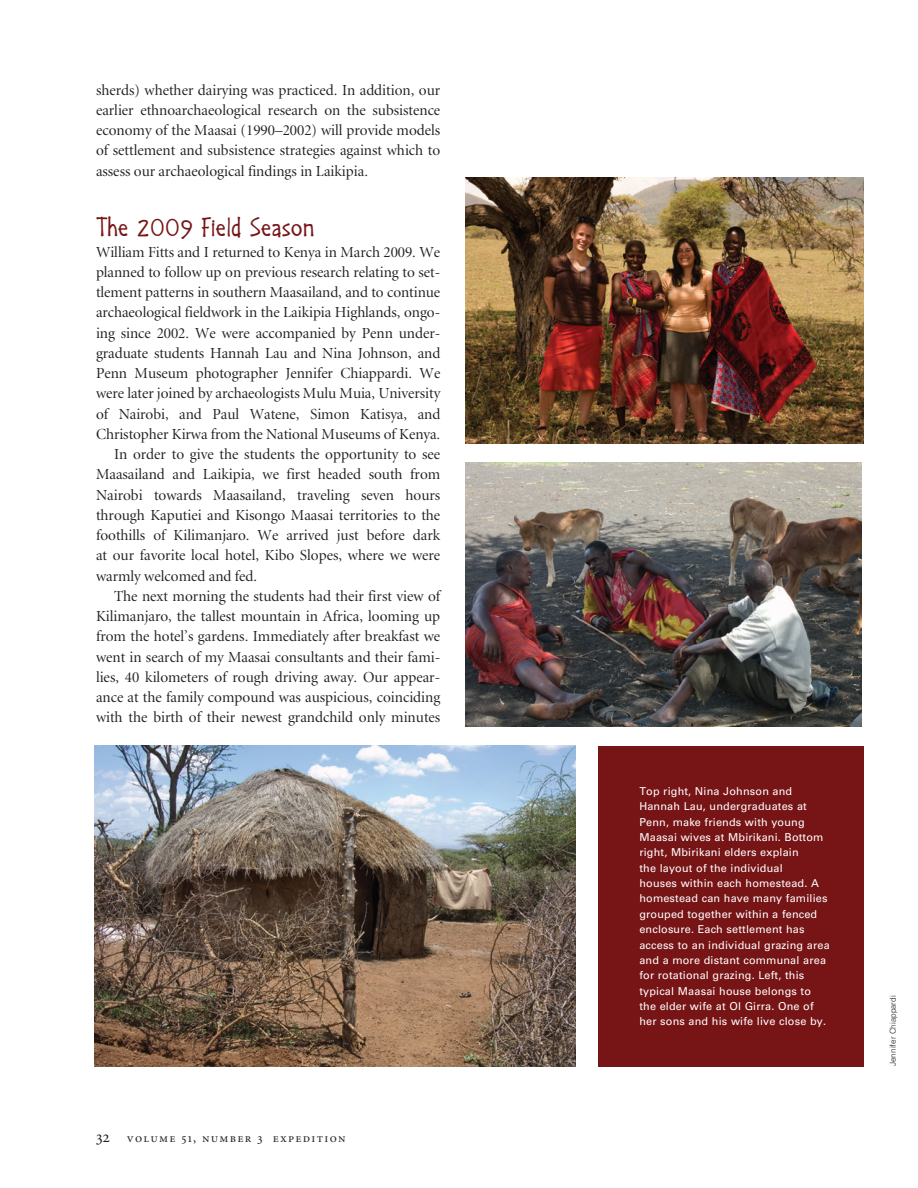
<style>
.page{position:relative;width:918px;height:1188px;background:#fff}
.page>*{position:absolute;margin:0;border:0;box-sizing:border-box;transform-origin:0 0}
.Text{font:22.5px "Tshikona";color:#771416}
.t1{font:16.5px "Minion Regular SC";color:#231f20}
.Text-2{font:15.3px/20.2px "Minion Display";color:#231f20;text-align:justify}
.t2{font:12.75px "Minion Regular SC";letter-spacing:.1em;color:#231f20}
.photo_captions{font:10.8px/15.5px "Univers";letter-spacing:.015em;color:#fff}
.t3{font:300 8.25px "Univers";color:#231f20}
</style>
<div class="page">
<div style="left:598px;top:746px;width:266px;height:320px;background:#771416"></div>
<img style="left:466px;top:178px;width:398px;height:265px">
<img style="left:466px;top:462px;width:396px;height:265px">
<img style="left:94px;top:746px;width:481px;height:320px">
<p class="Text-2" style="left:96px;top:80px;width:346px">sherds) whether dairying was practiced. In addition, our earlier ethnoarchaeological research on the subsistence economy of the Maasai (1990–2002) will provide models of settlement and subsistence strategies against which to assess our archaeological findings in Laikipia.</p>
<p class="Text" style="left:96px;top:214px;width:220px">The 2009 Field Season</p>
<p class="Text-2" style="left:96px;top:242px;width:346px">William Fitts and I returned to Kenya in March 2009. We planned to follow up on previous research relating to set&shy;tlement patterns in southern Maasailand, and to continue archaeological fieldwork in the Laikipia Highlands, ongo&shy;ing since 2002. We were accompanied by Penn under&shy;graduate students Hannah Lau and Nina Johnson, and Penn Museum photographer Jennifer Chiappardi. We were later joined by archaeologists Mulu Muia, University of Nairobi, and Paul Watene, Simon Katisya, and Christopher Kirwa from the National Museums of Kenya.</p>
<p class="Text-2" style="left:96px;top:445px;width:346px;text-indent:18px">In order to give the students the opportunity to see Maasailand and Laikipia, we first headed south from Nairobi towards Maasailand, traveling seven hours through Kaputiei and Kisongo Maasai territories to the foothills of Kilimanjaro. We arrived just before dark at our favorite local hotel, Kibo Slopes, where we were warmly welcomed and fed.</p>
<p class="Text-2" style="left:96px;top:586px;width:346px;text-indent:18px">The next morning the students had their first view of Kilimanjaro, the tallest mountain in Africa, looming up from the hotel’s gardens. Immediately after breakfast we went in search of my Maasai consultants and their fami&shy;lies, 40 kilometers of rough driving away. Our appear&shy;ance at the family compound was auspicious, coinciding with the birth of their newest grandchild only minutes</p>
<p class="t1" style="left:96px;top:1129px;width:15px">32</p>
<p class="t2" style="left:127px;top:1132px;width:220px">volume 51, number 3 expedition</p>
<p class="photo_captions" style="left:639px;top:783px;width:192px">Top right, Nina Johnson and<br>Hannah Lau, undergraduates at<br>Penn, make friends with young<br>Maasai wives at Mbirikani. Bottom right, Mbirikani elders explain<br>the layout of the individual<br>houses within each homestead. A homestead can have many families grouped together within a fenced enclosure. Each settlement has access to an individual grazing area and a more distant communal area for rotational grazing. Left, this typical Maasai house belongs to the elder wife at Ol Girra. One of her sons and his wife live close by.</p>
<p class="t3" style="left:888px;top:1066px;width:72px;rotate:-90deg">Jennifer Chiappardi</p>
</div>
